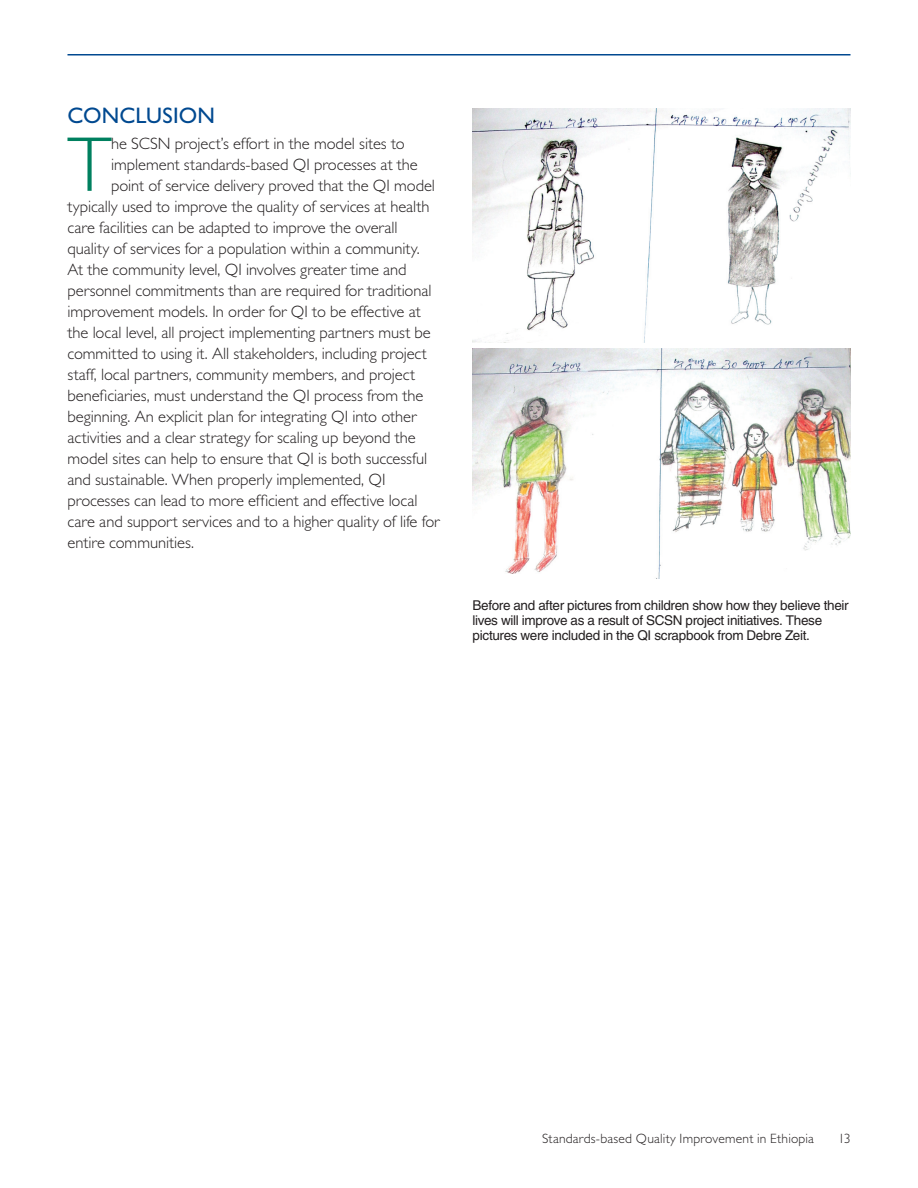
<style>
.page{position:relative;width:918px;height:1188px;background:#fff}
.page>*{position:absolute;margin:0;border:0;box-sizing:border-box;transform-origin:0 0}
.t1{font:300 78.15px "Gill Sans Std";color:#00805f}
.t2{font:22.5px "Gill Sans Std";letter-spacing:.005em;color:#014990}
.t3{font:300 16.5px "Gill Sans Std";letter-spacing:-.005em;color:#231f20}
.t4{font:13.5px/15px "Helvetica";letter-spacing:-.02em;color:#231f20}
.t5{font:300 13.5px "Gill Sans Std";letter-spacing:.015em;color:#231f20}
</style>
<div class="page">
<hr style="left:68px;top:54px;width:782px;height:2px;background:#014990">
<img style="left:472px;top:108px;width:378px;height:235px">
<img style="left:472px;top:349px;width:378px;height:229px">
<h2 class="t2" style="left:68px;top:103px;width:149px">CONCLUSION</h2>
<h1 class="t1" style="left:67px;top:121px;width:46px">T</h1>
<p class="t3" style="left:111px;top:134px;width:295px">he SCSN project’s effort in the model sites to</p>
<p class="t3" style="left:111px;top:155px;width:308px">implement standards-based QI processes at the</p>
<p class="t3" style="left:111px;top:176px;width:325px">point of service delivery proved that the QI model</p>
<p class="t3" style="left:68px;top:197px;width:364px">typically used to improve the quality of services at health</p>
<p class="t3" style="left:68px;top:218px;width:332px">care facilities can be adapted to improve the overall</p>
<p class="t3" style="left:68px;top:239px;width:354px">quality of services for a population within a community.</p>
<p class="t3" style="left:68px;top:260px;width:341px">At the community level, QI involves greater time and</p>
<p class="t3" style="left:68px;top:281px;width:366px">personnel commitments than are required for traditional</p>
<p class="t3" style="left:68px;top:302px;width:355px">improvement models. In order for QI to be effective at</p>
<p class="t3" style="left:68px;top:323px;width:365px">the local level, all project implementing partners must be</p>
<p class="t3" style="left:68px;top:344px;width:361px">committed to using it. All stakeholders, including project</p>
<p class="t3" style="left:68px;top:365px;width:349px">staff, local partners, community members, and project</p>
<p class="t3" style="left:68px;top:386px;width:357px">beneficiaries, must understand the QI process from the</p>
<p class="t3" style="left:68px;top:407px;width:351px">beginning. An explicit plan for integrating QI into other</p>
<p class="t3" style="left:68px;top:428px;width:350px">activities and a clear strategy for scaling up beyond the</p>
<p class="t3" style="left:68px;top:449px;width:361px">model sites can help to ensure that QI is both successful</p>
<p class="t3" style="left:68px;top:470px;width:320px">and sustainable. When properly implemented, QI</p>
<p class="t3" style="left:68px;top:491px;width:351px">processes can lead to more efficient and effective local</p>
<p class="t3" style="left:68px;top:512px;width:374px">care and support services and to a higher quality of life for</p>
<p class="t3" style="left:68px;top:533px;width:128px">entire communities.</p>
<p class="t4" style="left:472px;top:598px;width:378px">Before and after pictures from children show how they believe their lives will improve as a result of SCSN project initiatives. These pictures were included in the QI scrapbook from Debre Zeit.</p>
<p class="t5" style="left:542px;top:1131px;width:273px">Standards-based Quality Improvement in Ethiopia</p>
<p class="t5" style="left:838px;top:1131px;width:14px">13</p>
</div>
